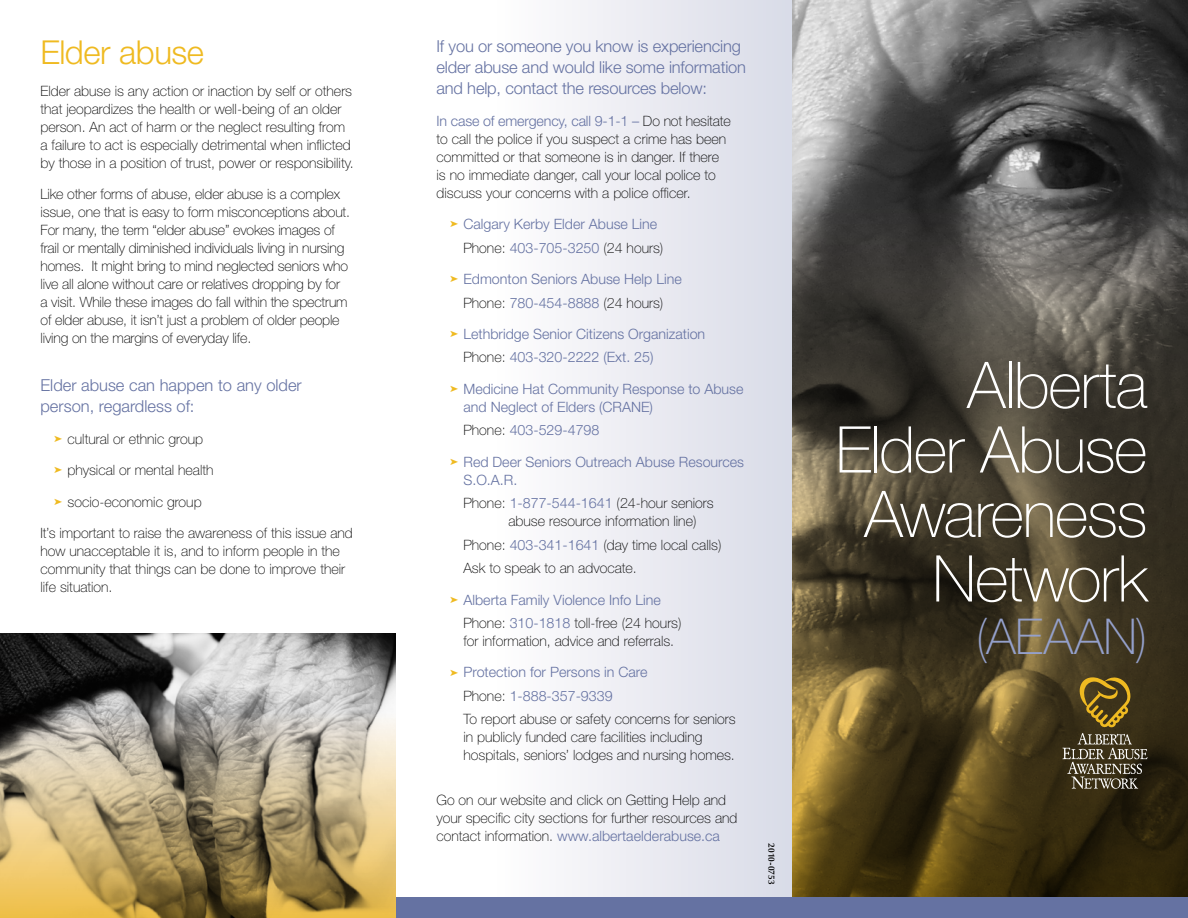
<style>
.page{position:relative;width:1188px;height:918px;background:#fff}
.page>*{position:absolute;margin:0;border:0;box-sizing:border-box;transform-origin:0 0}
.t1{font:100 64.5px/64.5px "Helvetica Neue LT Std";letter-spacing:-.02em;color:#fff;text-align:right}
.t2{font:100 49.5px "Helvetica Neue LT Std";letter-spacing:.005em;color:#94a0cb}
.t3{font:300 33px "Helvetica Neue LT Std";letter-spacing:-.015em;color:#efba21}
.t4{font:300 16.5px/21px "Helvetica Neue LT Std";letter-spacing:-.01em;color:#6572a2}
.t5{font:100 14.25px/18px "Helvetica Neue LT Std";color:#000}
.t6{font:300 14.25px/23.4px "Helvetica Neue LT Std";color:#6572a2}
.t7{font:600 9px "Optima LT Std";color:#000}
.s1{color:#efba21}
.s2{font-weight:300;color:#6572a2}
.s3{font-weight:100;color:#000}
</style>
<div class="page">
<div style="left:396px;top:0;width:396px;height:918px;background:linear-gradient(to right,#fff,#dbdde8)"></div>
<svg style="left:792px;top:0;width:396px;height:898px;background:#50493a"></svg>
<img style="left:0;top:633px;width:396px;height:285px">
<svg style="left:1062px;top:677px;width:86px;height:112px;background:#5a4e2d"></svg>
<div style="left:396px;top:898px;width:792px;height:20px;background:#6572a2"></div>
<h3 class="t3" style="left:40px;top:32px;width:165px">Elder abuse</h3>
<p class="t5" style="left:40px;top:81px;width:315px">Elder abuse is any action or inaction by self or others that jeopardizes the health or well-being of an older person. An act of harm or the neglect resulting from a failure to act is especially detrimental when inflicted by those in a position of trust, power or responsibility.</p>
<p class="t5" style="left:40px;top:185px;width:311px">Like other forms of abuse, elder abuse is a complex issue, one that is easy to form misconceptions about.<br>For many, the term “elder abuse” evokes images of frail or mentally diminished individuals living in nursing homes. It might bring to mind neglected seniors who live all alone without care or relatives dropping by for a visit. While these images do fall within the spectrum of elder abuse, it isn’t just a problem of older people living on the margins of everyday life.</p>
<p class="t4" style="left:40px;top:374px;width:263px">Elder abuse can happen to any older person, regardless of:</p>
<p class="t5" style="left:54px;top:429px;width:151px"><span class="s1">➤</span> cultural or ethnic group</p>
<p class="t5" style="left:54px;top:461px;width:161px"><span class="s1">➤</span> physical or mental health</p>
<p class="t5" style="left:54px;top:492px;width:149px"><span class="s1">➤</span> socio-economic group</p>
<p class="t5" style="left:40px;top:524px;width:314px">It’s important to raise the awareness of this issue and how unacceptable it is, and to inform people in the community that things can be done to improve their life situation.</p>
<p class="t4" style="left:436px;top:36px;width:311px">If you or someone you know is experiencing elder abuse and would like some information and help, contact the resources below:</p>
<p class="t5" style="left:436px;top:112px;width:296px"><span class="s2">In case of emergency, call 9-1-1 –</span> Do not hesitate to call the police if you suspect a crime has been committed or that someone is in danger. If there is no immediate danger, call your local police to discuss your concerns with a police officer.</p>
<p class="t6" style="left:463px;top:212px;width:201px;text-indent:-13px"><span class="s1">➤</span> Calgary Kerby Elder Abuse Line<br><span class="s3">Phone:</span> 403-705-3250 <span class="s3">(24 hours)</span></p>
<p class="t6" style="left:450px;top:267px;width:233px;text-align:center"><span class="s1">➤</span> Edmonton Seniors Abuse Help Line<br><span class="s3">Phone:</span> 780-454-8888 <span class="s3">(24 hours)</span></p>
<p class="t6" style="left:463px;top:322px;width:243px;text-indent:-13px"><span class="s1">➤</span> Lethbridge Senior Citizens Organization<br><span class="s3">Phone:</span> 403-320-2222 (Ext. 25)</p>
<p class="t6" style="left:463px;top:380px;width:282px;line-height:18px;text-indent:-13px"><span class="s1">➤</span> Medicine Hat Community Response to Abuse and Neglect of Elders (CRANE)</p>
<p class="t6" style="left:463px;top:418px;width:137px"><span class="s3">Phone:</span> 403-529-4798</p>
<p class="t6" style="left:463px;top:453px;width:282px;line-height:18px;text-indent:-13px"><span class="s1">➤</span> Red Deer Seniors Outreach Abuse Resources<br>S.O.A.R.</p>
<p class="t5" style="left:508px;top:494px;width:207px;text-indent:-45px">Phone: <span class="s2">1-877-544-1641</span> (24-hour seniors abuse resource information line)</p>
<p class="t5" style="left:463px;top:533px;width:259px;line-height:23.4px">Phone: <span class="s2">403-341-1641</span> (day time local calls)<br>Ask to speak to an advocate.</p>
<p class="t6" style="left:463px;top:588px;width:220px;text-indent:-13px"><span class="s1">➤</span> Alberta Family Violence Info Line<br><span class="s3">Phone:</span> 310-1818 <span class="s3">toll-free (24 hours)</span></p>
<p class="t5" style="left:463px;top:632px;width:212px">for information, advice and referrals.</p>
<p class="t5" style="left:463px;top:661px;width:274px;line-height:23.4px;text-indent:-13px"><span class="s1">➤</span> <span class="s2">Protection for Persons in Care<br></span>Phone: <span class="s2">1-888-357-9339<br></span>To report abuse or safety concerns for seniors</p>
<p class="t5" style="left:463px;top:728px;width:273px">in publicly funded care facilities including hospitals, seniors’ lodges and nursing homes.</p>
<p class="t5" style="left:436px;top:791px;width:303px">Go on our website and click on Getting Help and your specific city sections for further resources and contact information. <span class="s2">www.albertaelderabuse.ca</span></p>
<p class="t7" style="left:777px;top:843px;width:43px;rotate:90deg">2010-0753</p>
<h1 class="t1" style="left:836px;top:353px;width:314px">Alberta<br>Elder Abuse<br>Awareness<br>Network</h1>
<h2 class="t2" style="left:976px;top:608px;width:173px">(AEAAN)</h2>
</div>
